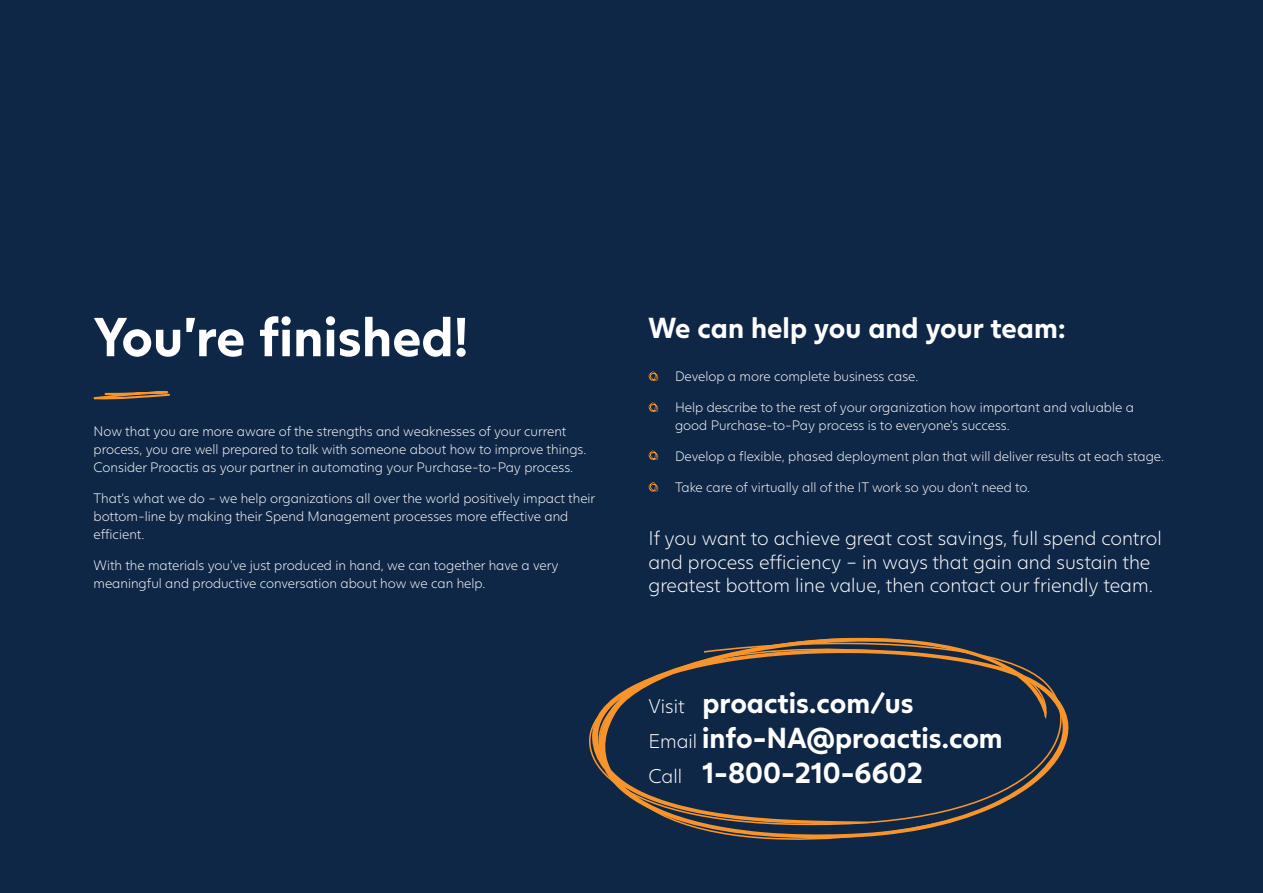
<style>
.page{position:relative;width:1263px;height:893px;background:#0f2747}
.page>*{position:absolute;margin:0;border:0;box-sizing:border-box;transform-origin:0 0}
.t1{font:700 54px "Juli Sans";color:#fff}
.t2{font:700 28.5px/35px "Juli Sans";color:#fff}
.t3{font:300 19.5px/23.2px "Juli Sans";color:#fff}
.t4{font:300 13.5px/18px "Juli Sans";color:#fff}
.s1{font-weight:300;font-size:19.5px}
</style>
<div class="page">
<svg style="left:648px;top:371px;width:10px;height:10px"></svg>
<svg style="left:648px;top:402px;width:10px;height:10px"></svg>
<svg style="left:648px;top:450px;width:10px;height:10px"></svg>
<svg style="left:648px;top:482px;width:10px;height:10px"></svg>
<svg style="left:589px;top:637px;width:480px;height:203px"></svg>
<svg style="left:93px;top:391px;width:77px;height:9px"></svg>
<h1 class="t1" style="left:94px;top:292px;width:376px">You’re finished!</h1>
<p class="t4" style="left:94px;top:422px;width:494px">Now that you are more aware of the strengths and weaknesses of your current process, you are well prepared to talk with someone about how to improve things.<br>Consider Proactis as your partner in automating your Purchase-to-Pay process.</p>
<p class="t4" style="left:94px;top:488px;width:503px">That’s what we do – we help organizations all over the world positively impact their bottom-line by making their Spend Management processes more effective and efficient.</p>
<p class="t4" style="left:94px;top:555px;width:466px">With the materials you’ve just produced in hand, we can together have a very meaningful and productive conversation about how we can help.</p>
<h2 class="t2" style="left:648px;top:307px;width:419px">We can help you and your team:</h2>
<p class="t4" style="left:675px;top:367px;width:245px">Develop a more complete business case.</p>
<p class="t4" style="left:675px;top:397px;width:460px">Help describe to the rest of your organization how important and valuable a good Purchase-to-Pay process is to everyone’s success.</p>
<p class="t4" style="left:675px;top:446px;width:491px">Develop a flexible, phased deployment plan that will deliver results at each stage.</p>
<p class="t4" style="left:675px;top:477px;width:357px">Take care of virtually all of the IT work so you don’t need to.</p>
<h3 class="t3" style="left:648px;top:526px;width:515px">If you want to achieve great cost savings, full spend control and process efficiency – in ways that gain and sustain the greatest bottom line value, then contact our friendly team.</h3>
<h2 class="t2" style="left:648px;top:682px;width:356px"><span class="s1">Visit</span> proactis.com/us<br><span class="s1">Email</span> info-NA@proactis.com<br><span class="s1">Call</span> 1-800-210-6602</h2>
</div>
